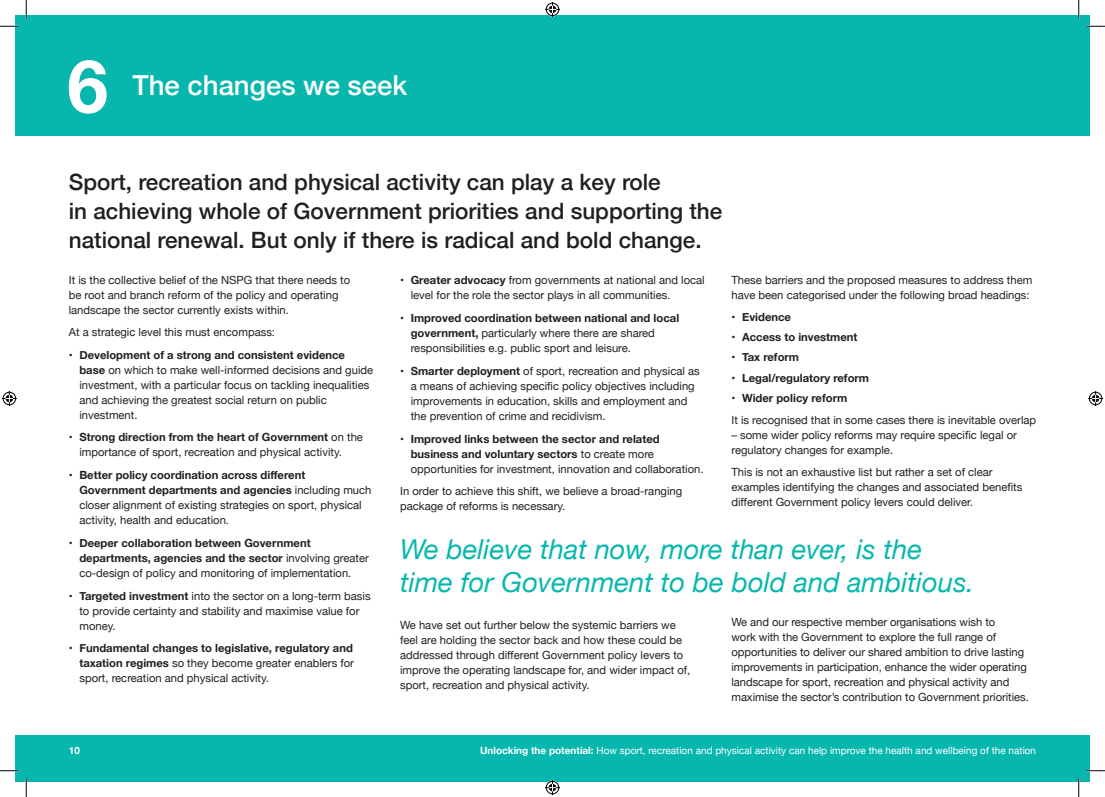
<style>
.page{position:relative;width:1105px;height:797px;background:#fff}
.page>*{position:absolute;margin:0;border:0;box-sizing:border-box;transform-origin:0 0}
.t1{font:700 73.75px "Helvetica Neue";color:#fff}
.t2{font:italic 27.5px/33px "Helvetica Neue";color:#07b7ae}
.t3{font:500 27.5px "Helvetica Neue";color:#fff}
.t4{font:500 22.5px/28.8px "Helvetica Neue";color:#231f20}
.t5{font:11.25px/15px "Helvetica Neue";color:#231f20}
.t6{font:700 11.25px/15px "Helvetica Neue";color:#231f20}
.t7{font:10px "Helvetica Neue";color:#fff}
.t8{font:700 10px "Helvetica Neue";color:#fff}
.s1{font-weight:700}
.s2{font-weight:400}
</style>
<div class="page">
<div style="left:16px;top:16px;width:1073px;height:120px;background:#07b7ae"></div>
<div style="left:16px;top:735px;width:1073px;height:46px;background:#07b7ae"></div>
<svg style="left:0;top:25px;width:19px;height:2px"></svg>
<svg style="left:1086px;top:25px;width:19px;height:2px"></svg>
<svg style="left:0;top:770px;width:19px;height:1px"></svg>
<svg style="left:1086px;top:770px;width:19px;height:1px"></svg>
<svg style="left:25px;top:0;width:2px;height:19px"></svg>
<svg style="left:25px;top:778px;width:2px;height:19px"></svg>
<svg style="left:1078px;top:0;width:1px;height:19px"></svg>
<svg style="left:1078px;top:778px;width:1px;height:19px"></svg>
<svg style="left:545px;top:2px;width:15px;height:15px"></svg>
<svg style="left:545px;top:780px;width:15px;height:15px"></svg>
<svg style="left:2px;top:391px;width:15px;height:15px"></svg>
<svg style="left:1088px;top:391px;width:15px;height:15px"></svg>
<h1 class="t1" style="left:67px;top:28px;width:42px">6</h1>
<h2 class="t3" style="left:133px;top:63px;width:276px">The changes we seek</h2>
<h3 class="t4" style="left:69px;top:166px;width:655px">Sport, recreation and physical activity can play a key role<br>in achieving whole of Government priorities and supporting the national renewal. But only if there is radical and bold change.</h3>
<p class="t5" style="left:69px;top:273px;width:283px">It is the collective belief of the NSPG that there needs to be root and branch reform of the policy and operating landscape the sector currently exists within.</p>
<p class="t5" style="left:69px;top:325px;width:208px">At a strategic level this must encompass:</p>
<p class="t5" style="left:79px;top:348px;width:295px;text-indent:-11px">• <span class="s1">Development of a strong and consistent evidence base</span> on which to make well-informed decisions and guide investment, with a particular focus on tackling inequalities and achieving the greatest social return on public investment.</p>
<p class="t5" style="left:79px;top:430px;width:285px;text-indent:-11px">• <span class="s1">Strong direction from the heart of Government</span> on the importance of sport, recreation and physical activity.</p>
<p class="t5" style="left:79px;top:468px;width:294px;text-indent:-11px">• <span class="s1">Better policy coordination across different Government departments and agencies</span> including much closer alignment of existing strategies on sport, physical activity, health and education.</p>
<p class="t6" style="left:79px;top:535px;width:291px;text-indent:-11px"><span class="s2">•</span> Deeper collaboration between Government departments, agencies and the sector <span class="s2">involving greater co-design of policy and monitoring of implementation.</span></p>
<p class="t5" style="left:79px;top:588px;width:293px;text-indent:-11px">• <span class="s1">Targeted investment</span> into the sector on a long-term basis to provide certainty and stability and maximise value for money.</p>
<p class="t5" style="left:79px;top:641px;width:276px;text-align:justify;text-indent:-11px">• <span class="s1">Fundamental changes to legislative, regulatory and taxation regimes</span> so they become greater enablers for sport, recreation and physical activity.</p>
<p class="t5" style="left:731px;top:273px;width:302px">These barriers and the proposed measures to address them have been categorised under the following broad headings:</p>
<p class="t6" style="left:731px;top:309px;width:61px">• Evidence</p>
<p class="t6" style="left:731px;top:330px;width:128px">• Access to investment</p>
<p class="t6" style="left:731px;top:350px;width:69px">• Tax reform</p>
<p class="t6" style="left:731px;top:370px;width:139px">• Legal/regulatory reform</p>
<p class="t6" style="left:731px;top:391px;width:117px">• Wider policy reform</p>
<p class="t5" style="left:731px;top:413px;width:306px">It is recognised that in some cases there is inevitable overlap</p>
<p class="t5" style="left:731px;top:428px;width:287px">– some wider policy reforms may require specific legal or regulatory changes for example.</p>
<p class="t5" style="left:731px;top:465px;width:292px">This is not an exhaustive list but rather a set of clear examples identifying the changes and associated benefits different Government policy levers could deliver.</p>
<p class="t5" style="left:411px;top:273px;width:296px;text-indent:-11px">• <span class="s1">Greater advocacy</span> from governments at national and local level for the role the sector plays in all communities.</p>
<p class="t5" style="left:411px;top:311px;width:270px;text-indent:-11px">• <span class="s1">Improved coordination between national and local government,</span> particularly where there are shared responsibilities e.g. public sport and leisure.</p>
<p class="t5" style="left:411px;top:364px;width:290px;text-indent:-11px">• <span class="s1">Smarter deployment</span> of sport, recreation and physical as a means of achieving specific policy objectives including improvements in education, skills and employment and the prevention of crime and recidivism.</p>
<p class="t6" style="left:411px;top:431px;width:294px;text-indent:-11px">• Improved links between the sector and related business and voluntary sectors <span class="s2">to create more opportunities for investment, innovation and collaboration.</span></p>
<p class="t5" style="left:400px;top:484px;width:284px">In order to achieve this shift, we believe a broad-ranging package of reforms is necessary.</p>
<h2 class="t2" style="left:400px;top:534px;width:576px">We believe that now, more than ever, is the time for Government to be bold and ambitious.</h2>
<p class="t5" style="left:731px;top:614px;width:299px">We and our respective member organisations wish to<br>work with the Government to explore the full range of opportunities to deliver our shared ambition to drive lasting improvements in participation, enhance the wider operating landscape for sport, recreation and physical activity and maximise the sector’s contribution to Government priorities.</p>
<p class="t5" style="left:400px;top:618px;width:292px">We have set out further below the systemic barriers we feel are holding the sector back and how these could be addressed through different Government policy levers to improve the operating landscape for, and wider impact of, sport, recreation and physical activity.</p>
<p class="t8" style="left:69px;top:742px;width:13px">10</p>
<p class="t7" style="left:480px;top:743px;width:557px"><span class="s1">Unlocking the potential:</span> How sport, recreation and physical activity can help improve the health and wellbeing of the nation</p>
</div>
